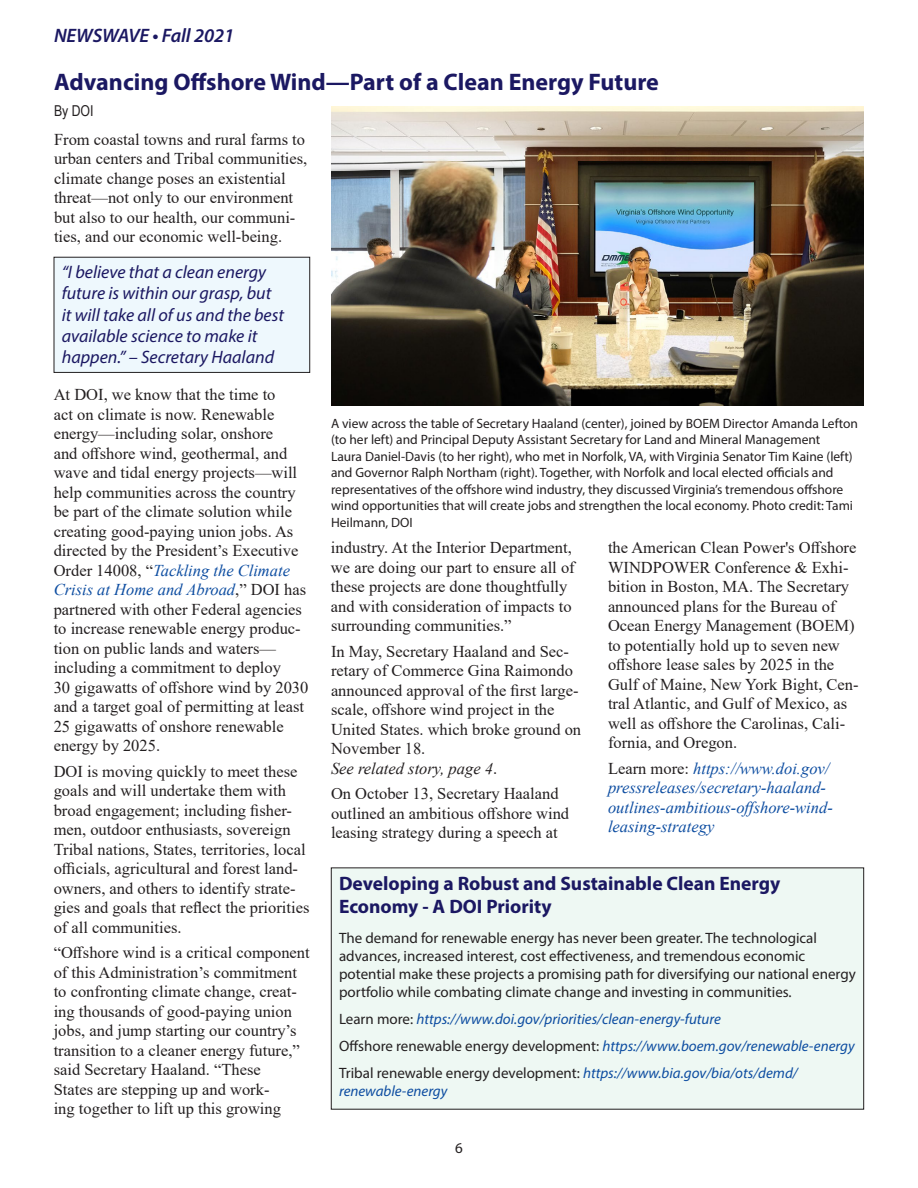
<style>
.page{position:relative;width:918px;height:1188px;background:#fff}
.page>*{position:absolute;margin:0;border:0;box-sizing:border-box;transform-origin:0 0}
.Heading_1{font:700 24px "Myriad Pro";color:#1b1862}
.Sidebar_Title{font:700 19.5px/22.5px "Myriad Pro";color:#1b1862}
.t1{font:italic 600 19.5px "Myriad Pro";letter-spacing:-.005em;color:#1b1862}
.Quotation{font:italic 18px/21px "Myriad Pro";color:#1b1862}
.Body_Text{font:16.5px/19.5px "Times New Roman";color:#231f20}
.Body_Text-2{font:italic 16.5px/19.5px "Times New Roman";color:#0d4da1}
.SidebarText{font:15px/18px "Myriad Pro";color:#231f20}
.SidebarText-2{font:italic 15px/18px "Myriad Pro";color:#0d4da1}
.Authors{font:15px "Arial Narrow";color:#231f20}
.FigureCaption{font:13.5px/16.5px "Myriad Pro";color:#231f20}
.s1{font-style:italic;color:#0d4da1}
.s2{font-style:normal;color:#231f20}
.s3{font-style:italic}
</style>
<div class="page">
<div style="left:54px;top:257px;width:256px;height:115px;background:#eef8fd"></div>
<div style="left:54px;top:257px;width:256px;height:116px;border:1px solid #231f20"></div>
<div style="left:331px;top:868px;width:533px;height:241px;background:#eef8f3"></div>
<img style="left:331px;top:107px;width:533px;height:299px">
<div style="left:331px;top:868px;width:533px;height:241px;border:1px solid #231f20"></div>
<p class="t1" style="left:54px;top:23px;width:182px">NEWSWAVE • Fall 2021</p>
<p class="Heading_1" style="left:54px;top:66px;width:606px">Advancing Offshore Wind—Part of a Clean Energy Future</p>
<p class="Authors" style="left:54px;top:99px;width:41px">By DOI</p>
<p class="Body_Text" style="left:54px;top:129px;width:255px">From coastal towns and rural farms to urban centers and Tribal communities, climate change poses an existential threat—not only to our environment but also to our health, our communi&shy;ties, and our economic well-being.</p>
<p class="Quotation" style="left:62px;top:262px;width:224px">“I believe that a clean energy future is within our grasp, but it will take all of us and the best available science to make it happen.” – Secretary Haaland</p>
<p class="Body_Text" style="left:54px;top:384px;width:246px">At DOI, we know that the time to act on climate is now. Renewable energy—including solar, onshore and offshore wind, geothermal, and wave and tidal energy projects—will help communities across the country be part of the climate solution while creating good-paying union jobs. As directed by the President’s Executive Order 14008, “<span class="s1">Tackling the Climate</span></p>
<p class="Body_Text-2" style="left:54px;top:580px;width:254px">Crisis at Home and Abroad<span class="s2">,” DOI has</span></p>
<p class="Body_Text" style="left:54px;top:599px;width:256px">partnered with other Federal agencies to increase renewable energy produc&shy;tion on public lands and waters— including a commitment to deploy<br>30 gigawatts of offshore wind by 2030 and a target goal of permitting at least 25 gigawatts of onshore renewable energy by 2025.</p>
<p class="Body_Text" style="left:54px;top:761px;width:257px">DOI is moving quickly to meet these goals and will undertake them with broad engagement; including fisher&shy;men, outdoor enthusiasts, sovereign Tribal nations, States, territories, local officials, agricultural and forest land&shy;owners, and others to identify strate&shy;gies and goals that reflect the priorities of all communities.</p>
<p class="Body_Text" style="left:54px;top:942px;width:258px">“Offshore wind is a critical component of this Administration’s commitment to confronting climate change, creat&shy;ing thousands of good-paying union jobs, and jump starting our country’s transition to a cleaner energy future,” said Secretary Haaland. “These<br>States are stepping up and work-<br>ing together to lift up this growing</p>
<p class="FigureCaption" style="left:331px;top:415px;width:529px">A view across the table of Secretary Haaland (center), joined by BOEM Director Amanda Lefton (to her left) and Principal Deputy Assistant Secretary for Land and Mineral Management<br>Laura Daniel-Davis (to her right), who met in Norfolk, VA, with Virginia Senator Tim Kaine (left) and Governor Ralph Northam (right). Together, with Norfolk and local elected officials and representatives of the offshore wind industry, they discussed Virginia’s tremendous offshore wind opportunities that will create jobs and strengthen the local economy. Photo credit: Tami Heilmann, DOI</p>
<p class="Body_Text" style="left:608px;top:537px;width:252px">the American Clean Power's Offshore WINDPOWER Conference &amp; Exhi&shy;bition in Boston, MA. The Secretary announced plans for the Bureau of Ocean Energy Management (BOEM) to potentially hold up to seven new offshore lease sales by 2025 in the Gulf of Maine, New York Bight, Cen&shy;tral Atlantic, and Gulf of Mexico, as well as offshore the Carolinas, Cali&shy;fornia, and Oregon.</p>
<p class="Body_Text-2" style="left:608px;top:758px;width:223px"><span class="s2">Learn more:</span> https://www.doi.gov/</p>
<p class="Body_Text-2" style="left:608px;top:778px;width:226px">pressreleases/secretary-haaland&shy;outlines-ambitious-offshore-wind&shy;leasing-strategy</p>
<p class="Body_Text" style="left:331px;top:537px;width:245px">industry. At the Interior Department, we are doing our part to ensure all of these projects are done thoughtfully and with consideration of impacts to surrounding communities.”</p>
<p class="Body_Text" style="left:331px;top:641px;width:252px">In May, Secretary Haaland and Sec&shy;retary of Commerce Gina Raimondo announced approval of the first large&shy;scale, offshore wind project in the<br>United States. which broke ground on<br>November 18.<br><span class="s3">See related story, page 4</span>.</p>
<p class="Body_Text" style="left:331px;top:783px;width:240px">On October 13, Secretary Haaland outlined an ambitious offshore wind leasing strategy during a speech at</p>
<p class="Sidebar_Title" style="left:339px;top:872px;width:443px">Developing a Robust and Sustainable Clean Energy<br>Economy - A DOI Priority</p>
<p class="SidebarText" style="left:339px;top:928px;width:518px">The demand for renewable energy has never been greater. The technological advances, increased interest, cost effectiveness, and tremendous economic potential make these projects a promising path for diversifying our national energy portfolio while combating climate change and investing in communities.</p>
<p class="SidebarText-2" style="left:339px;top:1009px;width:383px"><span class="s2">Learn more:</span> https://www.doi.gov/priorities/clean-energy-future</p>
<p class="SidebarText-2" style="left:339px;top:1036px;width:517px"><span class="s2">Offshore renewable energy development:</span> https://www.boem.gov/renewable-energy</p>
<p class="SidebarText-2" style="left:339px;top:1063px;width:460px"><span class="s2">Tribal renewable energy development:</span> https://www.bia.gov/bia/ots/demd/ renewable-energy</p>
<p class="SidebarText" style="left:455px;top:1139px;width:9px">6</p>
</div>
